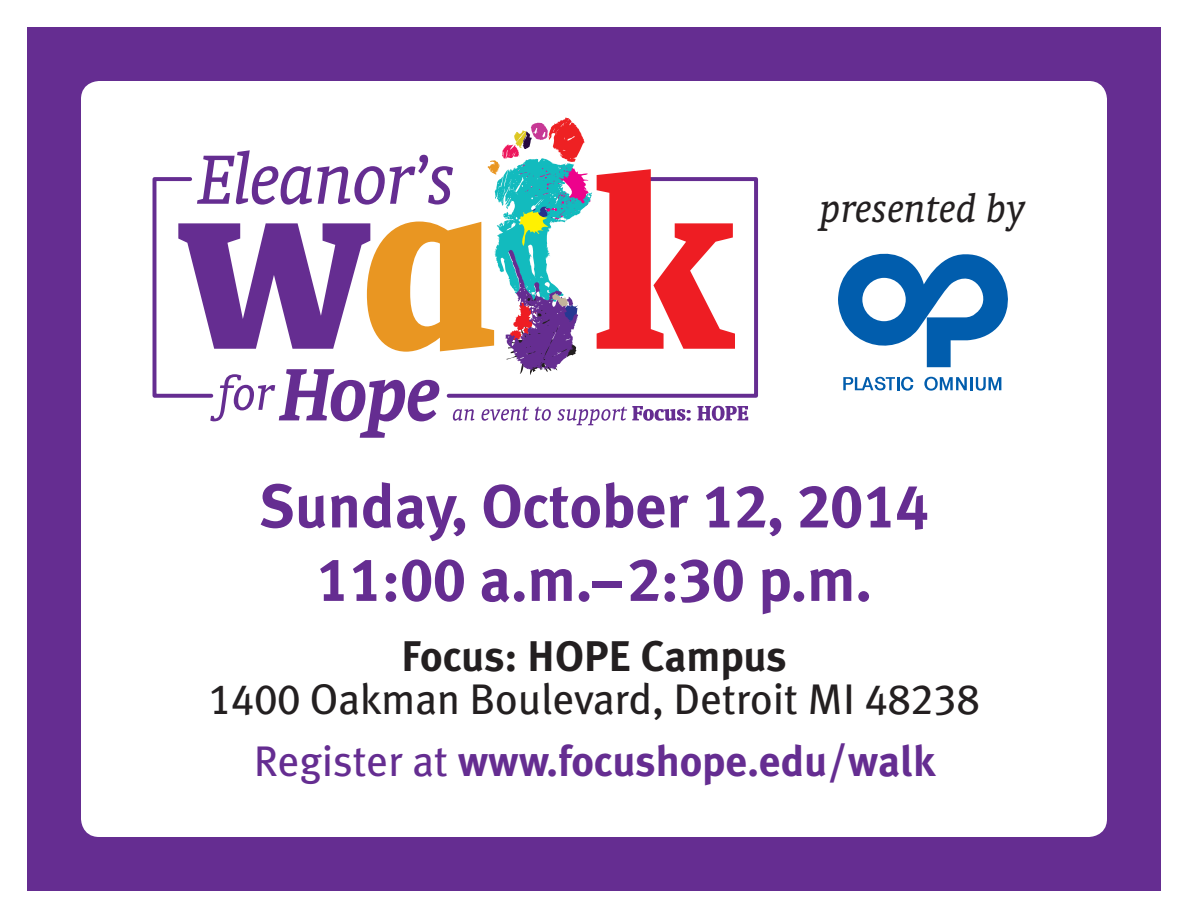
<style>
.page{position:relative;width:1188px;height:918px;background:#fff}
.page>*{position:absolute;margin:0;border:0;box-sizing:border-box;transform-origin:0 0}
.t1{font:700 61.2px "Meta Plus";color:#652d91}
.t2{font:61.2px "Meta Plus Bold Caps";color:#652d91}
.t3{font:italic 43.35px "Oranda BT";color:#231f20}
.t4{font:42.9px/43.3px "Meta Plus";color:#231f20;text-align:center}
.t5{font:700 42.9px "Meta Plus";color:#652d91}
.s1{font-family:"Meta Plus Bold Caps";font-weight:400}
.s2{font-family:"Meta Plus";font-weight:700}
.s3{font-weight:700}
.s4{font-family:"Meta Plus Book Caps"}
.s5{font-weight:400}
</style>
<div class="page">
<div style="left:27px;top:27px;width:1134px;height:864px;background:#652d91"></div>
<div style="left:82px;top:82px;width:1024px;height:754px;background:#fff;border-radius:17px"></div>
<svg style="left:153px;top:177px;width:605px;height:221px"></svg>
<svg style="left:178px;top:118px;width:570px;height:320px"></svg>
<svg style="left:843px;top:377px;width:70px;height:14px"></svg>
<svg style="left:924px;top:377px;width:77px;height:14px"></svg>
<svg style="left:838px;top:254px;width:170px;height:113px"></svg>
<p class="t3" style="left:820px;top:184px;width:207px">presented by</p>
<p class="t1" style="left:260px;top:471px;width:670px">Sunday, October <span class="s1">12, 2014</span></p>
<p class="t2" style="left:316px;top:544px;width:557px">11:00 <span class="s2">a.m.–</span>2:30 <span class="s2">p.m.</span></p>
<p class="t4" style="left:208px;top:634px;width:773px"><span class="s3">Focus: HOPE Campus<br></span><span class="s4">1400</span> Oakman Boulevard, Detroit MI <span class="s4">48238</span></p>
<p class="t5" style="left:254px;top:736px;width:683px"><span class="s5">Register at</span> www.focushope.edu/walk</p>
</div>
